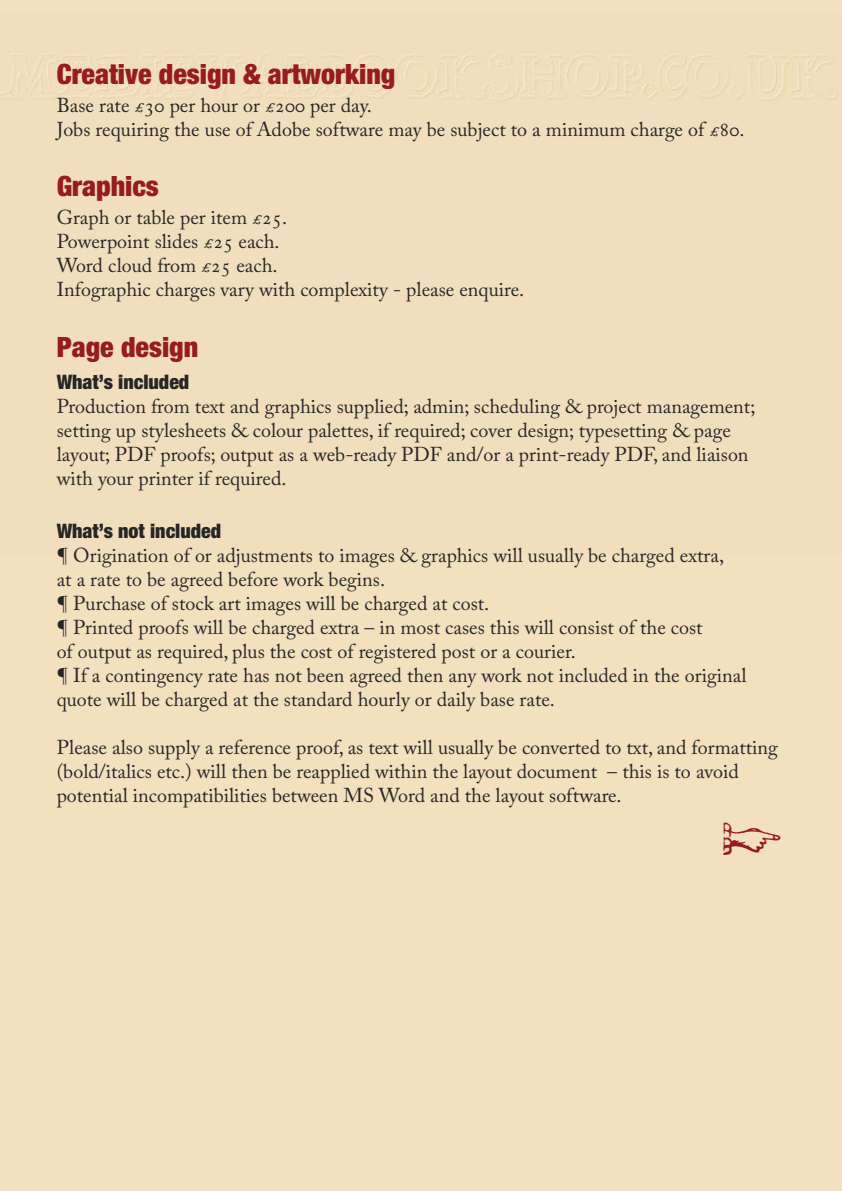
<style>
.page{position:relative;width:842px;height:1191px;background:#f2e0bf}
.page>*{position:absolute;margin:0;border:0;box-sizing:border-box;transform-origin:0 0}
.t1{font:48px "IM.FELL.FLOWERS.2";color:#961c20}
.t2{font:900 condensed 28px "Helvetica Neue";color:#961c20}
.t3{font:20px/24px "Adobe Caslon Pro";color:#272627}
.t4{font:900 condensed 20px "Helvetica Neue";color:#272627}
</style>
<div class="page">
<h2 class="t2" style="left:57px;top:51px;width:340px">Creative design &amp; artworking</h2>
<p class="t3" style="left:57px;top:95px;width:689px">Base rate £30 per hour or £200 per day.<br>Jobs requiring the use of Adobe software may be subject to a minimum charge of £80.</p>
<h2 class="t2" style="left:57px;top:163px;width:104px">Graphics</h2>
<p class="t3" style="left:57px;top:208px;width:469px">Graph or table per item £25.<br>Powerpoint slides £25 each.<br>Word cloud from £25 each.<br>Infographic charges vary with complexity - please enquire.</p>
<h2 class="t2" style="left:57px;top:323px;width:143px">Page design</h2>
<p class="t4" style="left:57px;top:365px;width:134px">What’s included</p>
<p class="t3" style="left:57px;top:397px;width:700px">Production from text and graphics supplied; admin; scheduling &amp; project management; setting up stylesheets &amp; colour palettes, if required; cover design; typesetting &amp; page layout; PDF proofs; output as a web-ready PDF and/or a print-ready PDF, and liaison with your printer if required.</p>
<p class="t4" style="left:57px;top:514px;width:166px">What’s not included</p>
<p class="t3" style="left:57px;top:545px;width:691px">¶ Origination of or adjustments to images &amp; graphics will usually be charged extra,<br>at a rate to be agreed before work begins.<br>¶ Purchase of stock art images will be charged at cost.<br>¶ Printed proofs will be charged extra – in most cases this will consist of the cost<br>of output as required, plus the cost of registered post or a courier.<br>¶ If a contingency rate has not been agreed then any work not included in the original quote will be charged at the standard hourly or daily base rate.</p>
<p class="t3" style="left:57px;top:737px;width:723px">Please also supply a reference proof, as text will usually be converted to txt, and formatting (bold/italics etc.) will then be reapplied within the layout document – this is to avoid potential incompatibilities between MS Word and the layout software.</p>
<h1 class="t1" style="left:721px;top:810px;width:64px">1</h1>
</div>
